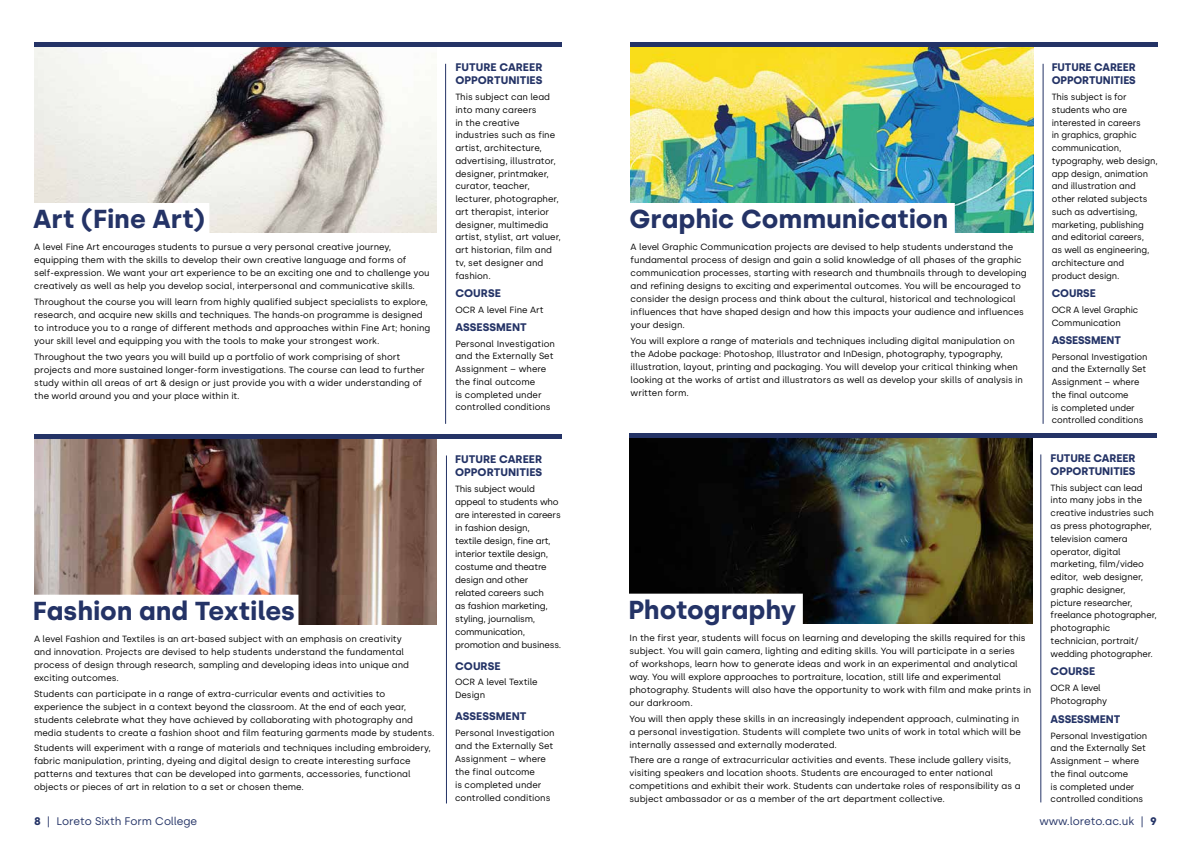
<style>
.page{position:relative;width:1191px;height:842px;background:#fff}
.page>*{position:absolute;margin:0;border:0;box-sizing:border-box;transform-origin:0 0}
.t1{font:700 26px "Silka";color:#243366}
.t2{font:700 11px/13px "Silka";letter-spacing:-.01em;color:#243366}
.t3{font:11px "Silka";color:#243366}
.t4{font:9px/12.8px "Silka";color:#000}
.t5{font:9px/13px "Silka";letter-spacing:-.02em;color:#000}
.s1{font-weight:700}
</style>
<div class="page">
<img style="left:630px;top:47px;width:403px;height:185px">
<div style="left:629px;top:203px;width:325px;height:34px;background:#fff"></div>
<hr style="left:630px;top:43px;width:528px;height:4px;background:#243366">
<hr style="left:1043px;top:64px;width:1px;height:360px;background:#243366">
<hr style="left:445px;top:64px;width:1px;height:360px;background:#243366">
<img style="left:34px;top:47px;width:403px;height:185px">
<div style="left:33px;top:203px;width:176px;height:34px;background:#fff"></div>
<hr style="left:34px;top:43px;width:528px;height:4px;background:#243366">
<img style="left:34px;top:438px;width:403px;height:186px">
<div style="left:33px;top:595px;width:265px;height:34px;background:#fff"></div>
<hr style="left:34px;top:434px;width:527px;height:4px;background:#243366">
<hr style="left:446px;top:455px;width:1px;height:348px;background:#243366">
<img style="left:629px;top:437px;width:403px;height:186px">
<div style="left:628px;top:594px;width:175px;height:34px;background:#fff"></div>
<hr style="left:629px;top:433px;width:528px;height:4px;background:#243366">
<hr style="left:1040px;top:454px;width:1px;height:348px;background:#243366">
<h1 class="t1" style="left:33px;top:203px;width:173px">Art (Fine Art)</h1>
<p class="t4" style="left:34px;top:240px;width:397px">A level Fine Art encourages students to pursue a very personal creative journey, equipping them with the skills to develop their own creative language and forms of self-expression. We want your art experience to be an exciting one and to challenge you creatively as well as help you develop social, interpersonal and communicative skills.</p>
<p class="t4" style="left:34px;top:295px;width:397px">Throughout the course you will learn from highly qualified subject specialists to explore, research, and acquire new skills and techniques. The hands-on programme is designed to introduce you to a range of different methods and approaches within Fine Art; honing your skill level and equipping you with the tools to make your strongest work.</p>
<p class="t4" style="left:34px;top:350px;width:392px">Throughout the two years you will build up a portfolio of work comprising of short projects and more sustained longer-form investigations. The course can lead to further study within all areas of art &amp; design or just provide you with a wider understanding of the world around you and your place within it.</p>
<p class="t2" style="left:455px;top:61px;width:89px">FUTURE CAREER<br>OPPORTUNITIES</p>
<p class="t4" style="left:455px;top:91px;width:107px">This subject can lead into many careers<br>in the creative industries such as fine artist, architecture, advertising, illustrator, designer, printmaker, curator, teacher, lecturer, photographer, art therapist, interior designer, multimedia artist, stylist, art valuer, art historian, film and tv, set designer and fashion.</p>
<p class="t2" style="left:455px;top:287px;width:47px">COURSE</p>
<p class="t4" style="left:455px;top:303px;width:90px">OCR A level Fine Art</p>
<p class="t2" style="left:455px;top:321px;width:73px">ASSESSMENT</p>
<p class="t4" style="left:455px;top:337px;width:101px">Personal Investigation and the Externally Set<br>Assignment – where the final outcome<br>is completed under controlled conditions</p>
<h1 class="t1" style="left:629px;top:203px;width:320px">Graphic Communication</h1>
<p class="t4" style="left:630px;top:240px;width:398px">A level Graphic Communication projects are devised to help students understand the fundamental process of design and gain a solid knowledge of all phases of the graphic communication processes, starting with research and thumbnails through to developing and refining designs to exciting and experimental outcomes. You will be encouraged to consider the design process and think about the cultural, historical and technological influences that have shaped design and how this impacts your audience and influences your design.</p>
<p class="t4" style="left:630px;top:334px;width:394px">You will explore a range of materials and techniques including digital manipulation on the Adobe package: Photoshop, Illustrator and InDesign, photography, typography, illustration, layout, printing and packaging. You will develop your critical thinking when looking at the works of artist and illustrators as well as develop your skills of analysis in written form.</p>
<p class="t2" style="left:1051px;top:61px;width:86px">FUTURE CAREER<br>OPPORTUNITIES</p>
<p class="t4" style="left:1051px;top:91px;width:107px">This subject is for students who are interested in careers<br>in graphics, graphic communication, typography, web design, app design, animation and illustration and other related subjects such as advertising, marketing, publishing and editorial careers,<br>as well as engineering, architecture and product design.</p>
<p class="t2" style="left:1051px;top:287px;width:46px">COURSE</p>
<p class="t4" style="left:1051px;top:303px;width:88px">OCR A level Graphic<br>Communication</p>
<p class="t2" style="left:1051px;top:334px;width:71px">ASSESSMENT</p>
<p class="t4" style="left:1051px;top:350px;width:97px">Personal Investigation and the Externally Set<br>Assignment – where the final outcome<br>is completed under controlled conditions</p>
<h1 class="t1" style="left:33px;top:595px;width:263px">Fashion and Textiles</h1>
<p class="t4" style="left:34px;top:632px;width:376px">A level Fashion and Textiles is an art-based subject with an emphasis on creativity and innovation. Projects are devised to help students understand the fundamental process of design through research, sampling and developing ideas into unique and exciting outcomes.</p>
<p class="t4" style="left:34px;top:687px;width:402px">Students can participate in a range of extra-curricular events and activities to experience the subject in a context beyond the classroom. At the end of each year, students celebrate what they have achieved by collaborating with photography and media students to create a fashion shoot and film featuring garments made by students.</p>
<p class="t4" style="left:34px;top:742px;width:398px">Students will experiment with a range of materials and techniques including embroidery, fabric manipulation, printing, dyeing and digital design to create interesting surface patterns and textures that can be developed into garments, accessories, functional objects or pieces of art in relation to a set or chosen theme.</p>
<p class="t2" style="left:455px;top:453px;width:89px">FUTURE CAREER<br>OPPORTUNITIES</p>
<p class="t5" style="left:455px;top:482px;width:108px">This subject would appeal to students who are interested in careers in fashion design,<br>textile design, fine art, interior textile design, costume and theatre design and other related careers such<br>as fashion marketing, styling, journalism, communication, promotion and business.</p>
<p class="t2" style="left:455px;top:659px;width:47px">COURSE</p>
<p class="t4" style="left:455px;top:676px;width:84px">OCR A level Textile<br>Design</p>
<p class="t2" style="left:455px;top:709px;width:73px">ASSESSMENT</p>
<p class="t4" style="left:455px;top:726px;width:101px">Personal Investigation and the Externally Set<br>Assignment – where the final outcome<br>is completed under controlled conditions</p>
<h1 class="t1" style="left:628px;top:594px;width:169px">Photography</h1>
<p class="t4" style="left:629px;top:631px;width:403px">In the first year, students will focus on learning and developing the skills required for this subject. You will gain camera, lighting and editing skills. You will participate in a series<br>of workshops, learn how to generate ideas and work in an experimental and analytical way. You will explore approaches to portraiture, location, still life and experimental photography. Students will also have the opportunity to work with film and make prints in our darkroom.</p>
<p class="t4" style="left:629px;top:712px;width:393px">You will then apply these skills in an increasingly independent approach, culminating in a personal investigation. Students will complete two units of work in total which will be internally assessed and externally moderated.</p>
<p class="t4" style="left:629px;top:754px;width:392px">There are a range of extracurricular activities and events. These include gallery visits, visiting speakers and location shoots. Students are encouraged to enter national competitions and exhibit their work. Students can undertake roles of responsibility as a subject ambassador or as a member of the art department collective.</p>
<p class="t2" style="left:1050px;top:452px;width:86px">FUTURE CAREER<br>OPPORTUNITIES</p>
<p class="t4" style="left:1050px;top:481px;width:108px">This subject can lead into many jobs in the creative industries such as press photographer, television camera operator, digital marketing, film/video editor, web designer, graphic designer, picture researcher, freelance photographer, photographic technician, portrait/ wedding photographer.</p>
<p class="t2" style="left:1050px;top:665px;width:46px">COURSE</p>
<p class="t4" style="left:1050px;top:682px;width:58px">OCR A level<br>Photography</p>
<p class="t2" style="left:1050px;top:712px;width:71px">ASSESSMENT</p>
<p class="t4" style="left:1050px;top:729px;width:98px">Personal Investigation and the Externally Set<br>Assignment – where the final outcome<br>is completed under controlled conditions</p>
<p class="t3" style="left:34px;top:815px;width:165px"><span class="s1">8</span> | Loreto Sixth Form College</p>
<p class="t3" style="left:1039px;top:815px;width:119px">www.loreto.ac.uk | <span class="s1">9</span></p>
</div>
